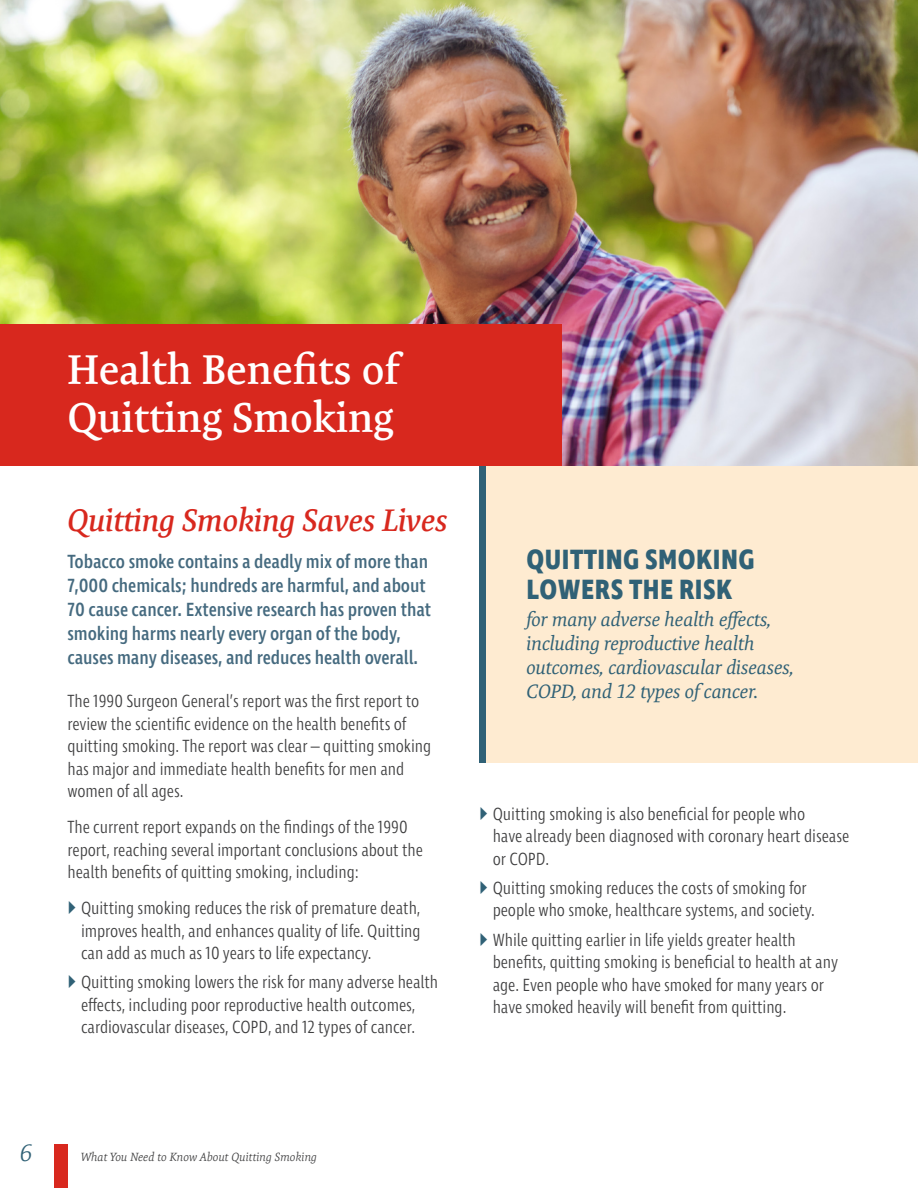
<style>
.page{position:relative;width:918px;height:1188px;background:#fff}
.page>*{position:absolute;margin:0;border:0;box-sizing:border-box;transform-origin:0 0}
.t1{font:600 42px/48px "Expo Serif Pro";letter-spacing:-.005em;color:#fff}
.t2{font:italic 600 31.5px "Expo Serif Pro";letter-spacing:-.005em;color:#d8281e}
.sidebar_CAPS{font:700 28.5px/30px "Ingra Cd";letter-spacing:.015em;color:#306176}
.t3{font:italic 300 24px "Expo Serif Pro";color:#306176}
.t4{font:500 19.5px/24px "Ingra Cd";letter-spacing:-.005em;color:#456a7f}
.sidebar{font:italic 19.5px/24px "Expo Serif Pro";letter-spacing:-.01em;color:#306176}
.t5{font:300 18px/22.5px "Ingra Cd";letter-spacing:-.005em;color:#3e3e3f}
.t6{font:italic 300 12px "Expo Serif Pro";color:#3e3e3f}
</style>
<div class="page">
<img style="left:0;top:0;width:918px;height:466px">
<div style="left:0;top:324px;width:562px;height:142px;background:#d8281e"></div>
<div style="left:479px;top:466px;width:439px;height:297px;background:#feebd1"></div>
<div style="left:479px;top:466px;width:7px;height:297px;background:#306176"></div>
<div style="left:54px;top:1144px;width:14px;height:44px;background:#d8281e"></div>
<h2 class="t1" style="left:68px;top:346px;width:333px">Health Benefits of<br>Quitting Smoking</h2>
<h3 class="t2" style="left:68px;top:501px;width:382px">Quitting Smoking Saves Lives</h3>
<p class="t4" style="left:68px;top:551px;width:365px">Tobacco smoke contains a deadly mix of more than 7,000 chemicals; hundreds are harmful, and about 70 cause cancer. Extensive research has proven that smoking harms nearly every organ of the body, causes many diseases, and reduces health overall.</p>
<p class="t5" style="left:68px;top:691px;width:365px">The 1990 Surgeon General’s report was the first report to review the scientific evidence on the health benefits of quitting smoking. The report was clear – quitting smoking has major and immediate health benefits for men and women of all ages.</p>
<p class="t5" style="left:68px;top:817px;width:357px">The current report expands on the findings of the 1990 report, reaching several important conclusions about the health benefits of quitting smoking, including:</p>
<p class="t5" style="left:81px;top:898px;width:341px;text-align:justify">Quitting smoking reduces the risk of premature death, improves health, and enhances quality of life. Quitting can add as much as 10 years to life expectancy.</p>
<p class="t5" style="left:81px;top:972px;width:359px">Quitting smoking lowers the risk for many adverse health effects, including poor reproductive health outcomes, cardiovascular diseases, COPD, and 12 types of cancer.</p>
<h3 class="t3" style="left:20px;top:1139px;width:14px">6</h3>
<p class="t6" style="left:81px;top:1150px;width:238px">What You Need to Know About Quitting Smoking</p>
<p class="sidebar_CAPS" style="left:527px;top:546px;width:230px">QUITTING SMOKING<br>LOWERS THE RISK</p>
<p class="sidebar" style="left:526px;top:608px;width:269px">for many adverse health effects, including reproductive health outcomes, cardiovascular diseases,<br>COPD, and 12 types of cancer.</p>
<p class="t5" style="left:493px;top:803px;width:358px">Quitting smoking is also beneficial for people who<br>have already been diagnosed with coronary heart disease or COPD.</p>
<p class="t5" style="left:493px;top:877px;width:324px">Quitting smoking reduces the costs of smoking for people who smoke, healthcare systems, and society.</p>
<p class="t5" style="left:493px;top:929px;width:347px">While quitting earlier in life yields greater health benefits, quitting smoking is beneficial to health at any age. Even people who have smoked for many years or have smoked heavily will benefit from quitting.</p>
</div>
